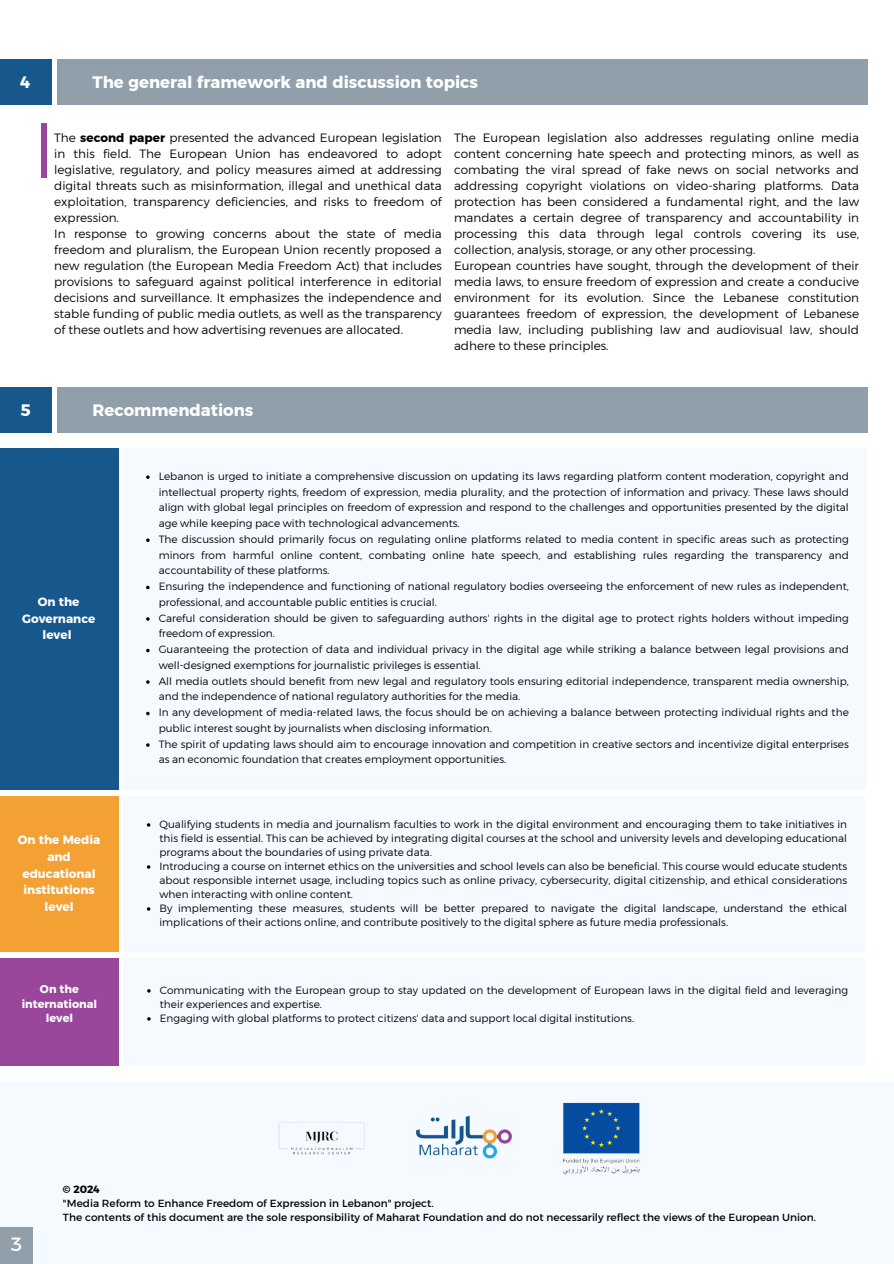
<style>
.page{position:relative;width:894px;height:1264px;background:#fff}
.page>*{position:absolute;margin:0;border:0;box-sizing:border-box;transform-origin:0 0}
.t1{font:19.35px "Kief Montaser Regular";color:#fff}
.t2{font:16.5px "Kief Montaser Bold";color:#fff}
.t3{font:12px/16px "Kief Montaser Light";color:#000}
.t4{font:12px/16.6px "Kief Montaser Bold";color:#fff;text-align:center}
.t5{font:11.25px/14.9px "Kief Montaser Bold";color:#fff;text-align:center}
.t6{font:10.5px/15.8px "Kief Montaser Light";color:#000}
.t7{font:10.5px "Kief Montaser Regular";color:#000}
.t8{font:10.5px "Kief Montaser Bold";color:#000}
.s1{font-family:"Kief Montaser Bold"}
</style>
<div class="page">
<div style="left:0;top:387px;width:51px;height:46px;background:#16578c"></div>
<div style="left:57px;top:387px;width:810px;height:46px;background:#909fa9"></div>
<div style="left:0;top:448px;width:118px;height:341px;background:#16578c"></div>
<div style="left:123px;top:448px;width:743px;height:341px;background:#f4faff"></div>
<svg style="left:146px;top:475px;width:3px;height:4px"></svg>
<svg style="left:146px;top:538px;width:3px;height:4px"></svg>
<div style="left:0;top:796px;width:119px;height:155px;background:#f3a035"></div>
<div style="left:124px;top:796px;width:740px;height:155px;background:#f4faff"></div>
<div style="left:0;top:958px;width:119px;height:107px;background:#9a479b"></div>
<div style="left:124px;top:958px;width:741px;height:107px;background:#f4faff"></div>
<svg style="left:147px;top:989px;width:4px;height:3px"></svg>
<svg style="left:147px;top:1017px;width:4px;height:3px"></svg>
<div style="left:0;top:59px;width:51px;height:46px;background:#16578c"></div>
<div style="left:57px;top:59px;width:810px;height:46px;background:#909fa9"></div>
<div style="left:41px;top:124px;width:6px;height:54px;background:#9a479b"></div>
<div style="left:0;top:1082px;width:893px;height:181px;background:#f4faff"></div>
<div style="left:0;top:1227px;width:33px;height:36px;background:#909fa9"></div>
<img style="left:278px;top:1102px;width:362px;height:73px">
<p class="t2" style="left:21px;top:72px;width:12px">4</p>
<p class="t2" style="left:93px;top:72px;width:387px">The general framework and discussion topics</p>
<p class="t3" style="left:54px;top:130px;width:389px">The <span class="s1">second paper</span> presented the advanced European legislation in this field. The European Union has endeavored to adopt legislative, regulatory, and policy measures aimed at addressing digital threats such as misinformation, illegal and unethical data exploitation, transparency deficiencies, and risks to freedom of expression.<br>In response to growing concerns about the state of media freedom and pluralism, the European Union recently proposed a new regulation (the European Media Freedom Act) that includes provisions to safeguard against political interference in editorial decisions and surveillance. It emphasizes the independence and stable funding of public media outlets, as well as the transparency of these outlets and how advertising revenues are allocated.</p>
<p class="t3" style="left:454px;top:130px;width:406px">The European legislation also addresses regulating online media content concerning hate speech and protecting minors, as well as combating the viral spread of fake news on social networks and addressing copyright violations on video-sharing platforms. Data protection has been considered a fundamental right, and the law mandates a certain degree of transparency and accountability in processing this data through legal controls covering its use, collection, analysis, storage, or any other processing.<br>European countries have sought, through the development of their media laws, to ensure freedom of expression and create a conducive environment for its evolution. Since the Lebanese constitution guarantees freedom of expression, the development of Lebanese media law, including publishing law and audiovisual law, should adhere to these principles.</p>
<h1 class="t2" style="left:20px;top:399px;width:12px">5</h1>
<h1 class="t2" style="left:93px;top:399px;width:162px">Recommendations</h1>
<p class="t4" style="left:22px;top:593px;width:75px">On the<br>Governance level</p>
<p class="t4" style="left:18px;top:831px;width:84px">On the Media and educational institutions level</p>
<p class="t6" style="left:159px;top:468px;width:691px;text-align:justify">Lebanon is urged to initiate a comprehensive discussion on updating its laws regarding platform content moderation, copyright and intellectual property rights, freedom of expression, media plurality, and the protection of information and privacy. These laws should align with global legal principles on freedom of expression and respond to the challenges and opportunities presented by the digital age while keeping pace with technological advancements.</p>
<p class="t6" style="left:159px;top:531px;width:691px;text-align:justify">The discussion should primarily focus on regulating online platforms related to media content in specific areas such as protecting minors from harmful online content, combating online hate speech, and establishing rules regarding the transparency and accountability of these platforms.</p>
<p class="t6" style="left:159px;top:578px;width:691px">Ensuring the independence and functioning of national regulatory bodies overseeing the enforcement of new rules as independent, professional, and accountable public entities is crucial.</p>
<p class="t6" style="left:159px;top:610px;width:691px">Careful consideration should be given to safeguarding authors' rights in the digital age to protect rights holders without impeding freedom of expression.</p>
<p class="t6" style="left:159px;top:641px;width:691px">Guaranteeing the protection of data and individual privacy in the digital age while striking a balance between legal provisions and well-designed exemptions for journalistic privileges is essential.</p>
<p class="t6" style="left:159px;top:673px;width:691px">All media outlets should benefit from new legal and regulatory tools ensuring editorial independence, transparent media ownership, and the independence of national regulatory authorities for the media.</p>
<p class="t6" style="left:159px;top:704px;width:691px">In any development of media-related laws, the focus should be on achieving a balance between protecting individual rights and the public interest sought by journalists when disclosing information.</p>
<p class="t6" style="left:159px;top:736px;width:691px">The spirit of updating laws should aim to encourage innovation and competition in creative sectors and incentivize digital enterprises as an economic foundation that creates employment opportunities.</p>
<p class="t6" style="left:159px;top:816px;width:689px;line-height:14px;text-align:justify">Qualifying students in media and journalism faculties to work in the digital environment and encouraging them to take initiatives in this field is essential. This can be achieved by integrating digital courses at the school and university levels and developing educational programs about the boundaries of using private data.</p>
<p class="t6" style="left:159px;top:858px;width:689px;line-height:14px;text-align:justify">Introducing a course on internet ethics on the universities and school levels can also be beneficial. This course would educate students about responsible internet usage, including topics such as online privacy, cybersecurity, digital citizenship, and ethical considerations when interacting with online content.</p>
<p class="t6" style="left:159px;top:900px;width:689px;line-height:14px">By implementing these measures, students will be better prepared to navigate the digital landscape, understand the ethical implications of their actions online, and contribute positively to the digital sphere as future media professionals.</p>
<p class="t5" style="left:22px;top:981px;width:77px">On the international level</p>
<p class="t6" style="left:160px;top:982px;width:689px;line-height:14px">Communicating with the European group to stay updated on the development of European laws in the digital field and leveraging their experiences and expertise.</p>
<p class="t6" style="left:160px;top:1009px;width:475px">Engaging with global platforms to protect citizens' data and support local digital institutions.</p>
<p class="t1" style="left:11px;top:1232px;width:13px">3</p>
<p class="t8" style="left:63px;top:1182px;width:38px">© 2024</p>
<p class="t7" style="left:63px;top:1196px;width:372px">"Media Reform to Enhance Freedom of Expression in Lebanon" project.</p>
<p class="t7" style="left:63px;top:1210px;width:754px">The contents of this document are the sole responsibility of Maharat Foundation and do not necessarily reflect the views of the European Union.</p>
</div>
